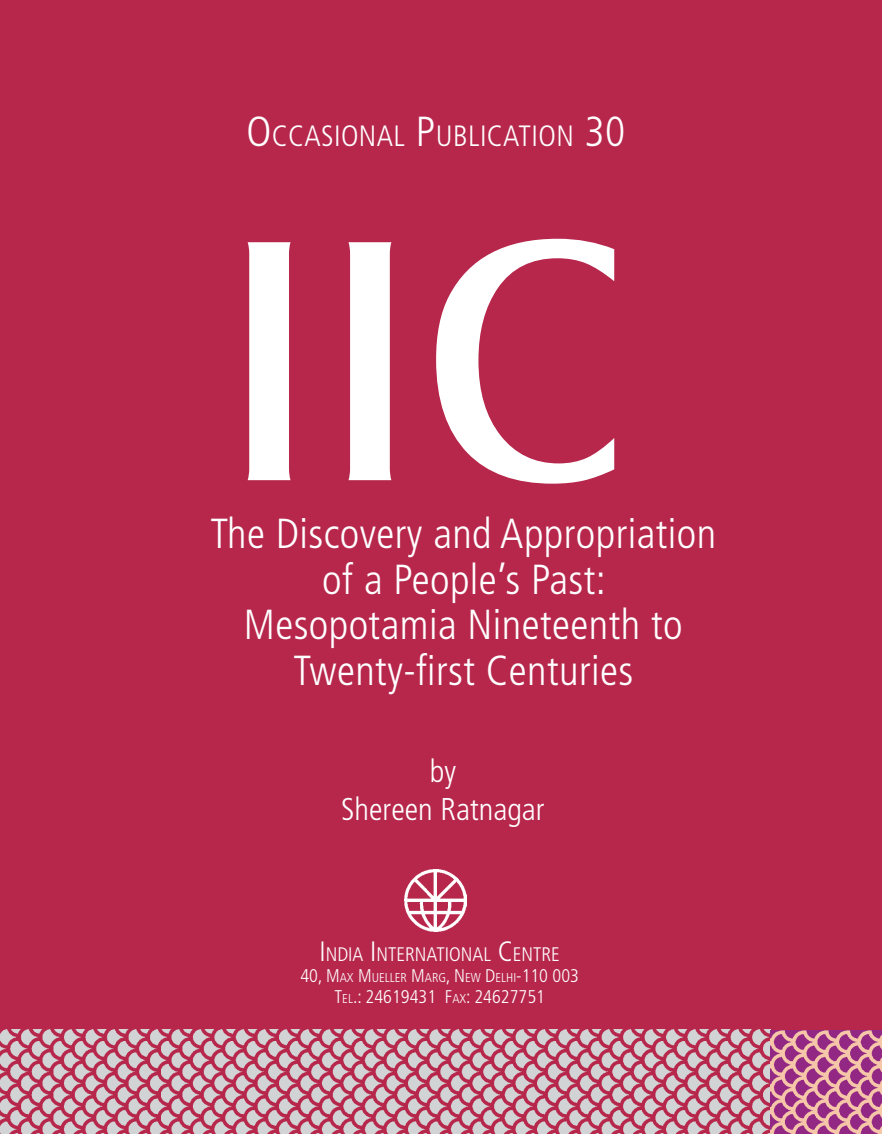
<style>
.page{position:relative;width:882px;height:1134px;background:#b7274c}
.page>*{position:absolute;margin:0;border:0;box-sizing:border-box;transform-origin:0 0}
.t1{font:300 condensed 42px/45.5px "Frutiger";letter-spacing:.01em;color:#fff;text-align:center}
.t2{font:300 condensed 31.5px/38px "Frutiger";color:#fff;text-align:center}
.t3{font:300 condensed 29.4px "Frutiger";letter-spacing:.015em;color:#fff}
.t4{font:300 condensed 19.6px "Frutiger";color:#fff}
.t5{font:300 condensed 18.38px "Frutiger";color:#fff}
.t6{font:300 condensed 12.78px "Frutiger";color:#fff}
.s1{font-size:42px}
.s2{font-size:28px}
.s3{font-size:18.38px}
.s4{font-size:12.78px}
</style>
<div class="page">
<img style="left:405px;top:870px;width:62px;height:62px">
<img style="left:0;top:1030px;width:771px;height:104px">
<svg style="left:771px;top:1030px;width:111px;height:104px;background:#bc6993"></svg>
<svg style="left:248px;top:239px;width:366px;height:245px"></svg>
<p class="t3" style="left:247px;top:119px;width:380px"><span class="s1">O</span>CCASIONAL <span class="s1">P</span>UBLICATION <span class="s1">30</span></p>
<p class="t1" style="left:210px;top:512px;width:507px">The Discovery and Appropriation of a People’s Past:<br>Mesopotamia Nineteenth to<br>Twenty-first Centuries</p>
<p class="t2" style="left:341px;top:752px;width:205px">by<br>Shereen Ratnagar</p>
<p class="t4" style="left:320px;top:943px;width:242px"><span class="s2">I</span>NDIA <span class="s2">I</span>NTERNATIONAL <span class="s2">C</span>ENTRE</p>
<p class="t6" style="left:300px;top:970px;width:280px"><span class="s3">40, M</span>AX <span class="s3">M</span>UELLER <span class="s3">M</span>ARG<span class="s3">, N</span> EW <span class="s3">D</span>ELHI<span class="s3">-110 003</span></p>
<p class="t5" style="left:334px;top:986px;width:212px">T<span class="s4">EL</span>.: 24619431 F<span class="s4">AX</span>: 24627751</p>
</div>
